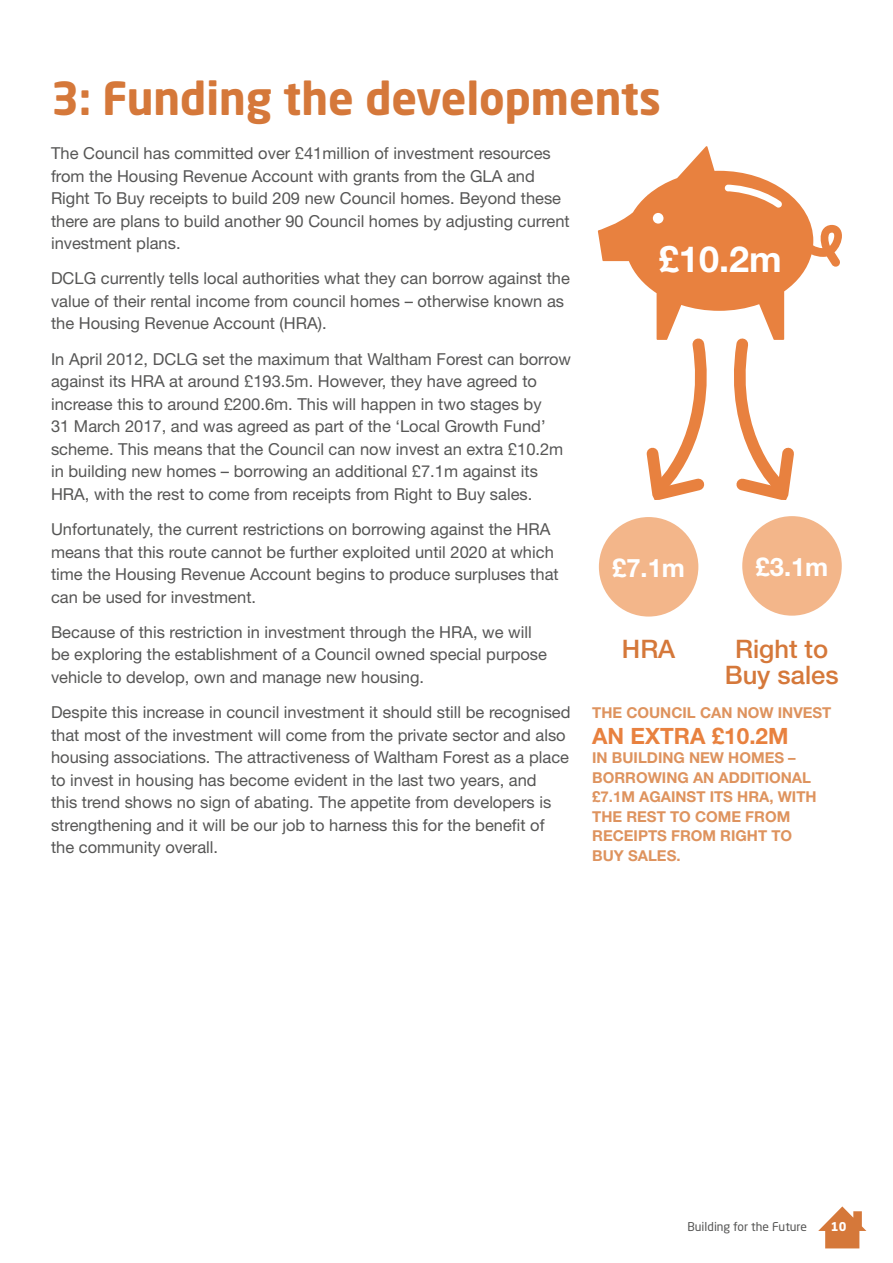
<style>
.page{position:relative;width:893px;height:1263px;background:#fff}
.page>*{position:absolute;margin:0;border:0;box-sizing:border-box;transform-origin:0 0}
.t1{font:700 45px "Neo Sans Std";color:#d5783a}
.t2{font:700 36px "Helvetica Neue LT";color:#fff}
.t3{font:500 25.5px/25.5px "Helvetica Neue LT";color:#d5783a;text-align:center}
.t4{font:700 25.5px "Helvetica Neue LT";color:#fff}
.t5{font:700 22.5px "Helvetica Neue LT";color:#e8813f}
.t6{font:16.5px/22.5px "Helvetica Neue LT";color:#565655}
.t7{font:700 15px/19.5px "Helvetica Neue LT";color:#de935e}
.t8{font:12px "Neo Sans Std";color:#565655}
.t9{font:700 12px "Neo Sans Std";color:#fff}
</style>
<div class="page">
<svg style="left:818px;top:1206px;width:48px;height:42px"></svg>
<div style="left:742px;top:516px;width:100px;height:100px;background:#f3b68a;border-radius:50%"></div>
<svg style="left:598px;top:146px;width:244px;height:185px;fill:#e8813f"></svg>
<svg style="left:639px;top:331px;width:68px;height:286px"></svg>
<svg style="left:734px;top:331px;width:67px;height:285px"></svg>
<div style="left:599px;top:517px;width:99px;height:99px;background:#f3b68a;border-radius:50%"></div>
<h1 class="t1" style="left:51px;top:70px;width:612px">3: Funding the developments</h1>
<p class="t6" style="left:51px;top:142px;width:520px">The Council has committed over £41million of investment resources from the Housing Revenue Account with grants from the GLA and Right To Buy receipts to build 209 new Council homes. Beyond these there are plans to build another 90 Council homes by adjusting current investment plans.</p>
<p class="t6" style="left:51px;top:267px;width:520px">DCLG currently tells local authorities what they can borrow against the value of their rental income from council homes – otherwise known as the Housing Revenue Account (HRA).</p>
<p class="t6" style="left:51px;top:347px;width:521px">In April 2012, DCLG set the maximum that Waltham Forest can borrow against its HRA at around £193.5m. However, they have agreed to increase this to around £200.6m. This will happen in two stages by<br>31 March 2017, and was agreed as part of the ‘Local Growth Fund’ scheme. This means that the Council can now invest an extra £10.2m in building new homes – borrowing an additional £7.1m against its HRA, with the rest to come from receipts from Right to Buy sales.</p>
<p class="t6" style="left:51px;top:518px;width:509px">Unfortunately, the current restrictions on borrowing against the HRA means that this route cannot be further exploited until 2020 at which time the Housing Revenue Account begins to produce surpluses that can be used for investment.</p>
<p class="t6" style="left:51px;top:620px;width:497px">Because of this restriction in investment through the HRA, we will be exploring the establishment of a Council owned special purpose vehicle to develop, own and manage new housing.</p>
<p class="t6" style="left:51px;top:701px;width:521px">Despite this increase in council investment it should still be recognised that most of the investment will come from the private sector and also housing associations. The attractiveness of Waltham Forest as a place to invest in housing has become evident in the last two years, and<br>this trend shows no sign of abating. The appetite from developers is strengthening and it will be our job to harness this for the benefit of the community overall.</p>
<h2 class="t2" style="left:659px;top:237px;width:124px">£10.2m</h2>
<h3 class="t4" style="left:612px;top:552px;width:74px">£7.1m</h3>
<h3 class="t4" style="left:756px;top:551px;width:74px">£3.1m</h3>
<h3 class="t3" style="left:622px;top:636px;width:55px">HRA</h3>
<h3 class="t3" style="left:725px;top:636px;width:115px">Right to<br>Buy sales</h3>
<p class="t7" style="left:592px;top:703px;width:241px">THE COUNCIL CAN NOW INVEST</p>
<h3 class="t5" style="left:592px;top:722px;width:198px">AN EXTRA £10.2M</h3>
<p class="t7" style="left:592px;top:748px;width:226px">IN BUILDING NEW HOMES –<br>BORROWING AN ADDITIONAL £7.1M AGAINST ITS HRA, WITH<br>THE REST TO COME FROM<br>RECEIPTS FROM RIGHT TO<br>BUY SALES.</p>
<p class="t8" style="left:687px;top:1219px;width:121px">Building for the Future</p>
<p class="t9" style="left:831px;top:1219px;width:17px">10</p>
</div>
